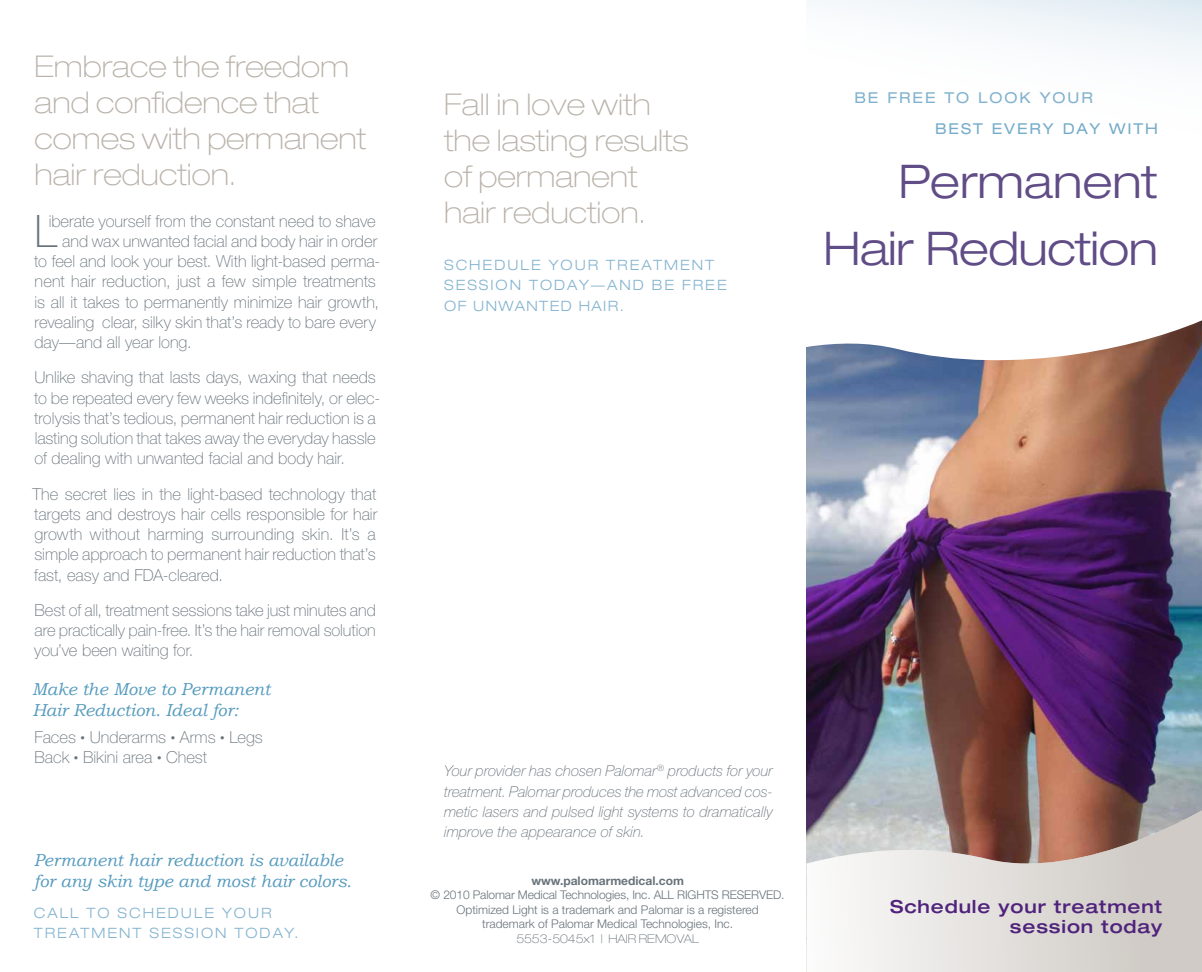
<style>
.page{position:relative;width:1202px;height:972px;background:#fff}
.page>*{position:absolute;margin:0;border:0;box-sizing:border-box;transform-origin:0 0}
.t1{font:300 expanded 46.5px/66.3px "Helvetica Neue";color:#604c86;text-align:right}
.t2{font:100 44.85px "Helvetica Neue";color:#68737a}
.t3{font:100 expanded 30px/36px "Helvetica Neue";color:#bab3ab}
.t4{font:500 expanded 18px/20.2px "Helvetica Neue";letter-spacing:.05em;color:#4f237c;text-align:right}
.t5{font:italic 17.25px/20.7px "Bookman Old Style";letter-spacing:-.005em;color:#569bbe}
.t6{font:100 16.5px/20.2px "Helvetica Neue";color:#68737a}
.t7{font:italic 100 15px/20.2px "Helvetica Neue";letter-spacing:.005em;color:#68737a;text-align:justify}
.t8{font:expanded 15px "Helvetica Neue";letter-spacing:.13em;color:#76acca}
.t9{font:expanded 15px "Helvetica Neue";letter-spacing:.13em;color:#81b2ce}
.t10{font:300 expanded 14.25px/20.2px "Helvetica Neue";letter-spacing:.14em;color:#85b4d0}
.t11{font:300 12px/14.4px "Helvetica Neue";color:#68737a;text-align:center}
.t12{font:100 expanded 12px "Helvetica Neue";color:#68737a}
.t13{font:700 12px "Helvetica Neue";color:#68737a}
.s1{font-size:9px}
</style>
<div class="page">
<img style="left:806px;top:414px;width:396px;height:393px">
<svg style="left:819px;top:0;width:383px;height:61px"></svg>
<svg style="left:806px;top:320px;width:396px;height:94px"></svg>
<svg style="left:806px;top:807px;width:396px;height:165px;background:#d1c7c3"></svg>
<h3 class="t3" style="left:34px;top:48px;width:333px">Embrace the freedom and confidence that comes with permanent hair reduction.</h3>
<h2 class="t2" style="left:35px;top:206px;width:24px">L</h2>
<p class="t6" style="left:49px;top:211px;width:328px">iberate yourself from the constant need to shave</p>
<p class="t6" style="left:62px;top:231px;width:317px">and wax unwanted facial and body hair in order</p>
<p class="t6" style="left:34px;top:251px;width:347px">to feel and look your best. With light-based perma-</p>
<p class="t6" style="left:35px;top:271px;width:343px">nent hair reduction, just a few simple treatments</p>
<p class="t6" style="left:34px;top:292px;width:346px">is all it takes to permanently minimize hair growth,</p>
<p class="t6" style="left:35px;top:312px;width:343px">revealing clear, silky skin that’s ready to bare every</p>
<p class="t6" style="left:34px;top:332px;width:159px">day—and all year long.</p>
<p class="t6" style="left:34px;top:367px;width:347px">Unlike shaving that lasts days, waxing that needs to be repeated every few weeks indefinitely, or elec&shy;trolysis that’s tedious, permanent hair reduction is a lasting solution that takes away the everyday hassle of dealing with unwanted facial and body hair.</p>
<p class="t6" style="left:32px;top:484px;width:346px;text-align:justify">The secret lies in the light-based technology that targets and destroys hair cells responsible for hair growth without harming surrounding skin. It’s a simple approach to permanent hair reduction that’s fast, easy and FDA-cleared.</p>
<p class="t6" style="left:34px;top:600px;width:343px;text-align:justify">Best of all, treatment sessions take just minutes and are practically pain-free. It’s the hair removal solution you’ve been waiting for.</p>
<p class="t5" style="left:32px;top:679px;width:239px">Make the Move to Permanent<br>Hair Reduction. Ideal for:</p>
<p class="t6" style="left:35px;top:727px;width:230px">Faces <span class="s1">•</span> Underarms <span class="s1">•</span> Arms <span class="s1">•</span> Legs<br>Back <span class="s1">•</span> Bikini area <span class="s1">•</span> Chest</p>
<p class="t5" style="left:34px;top:850px;width:319px">Permanent hair reduction is available for any skin type and most hair colors.</p>
<p class="t10" style="left:34px;top:903px;width:266px">CALL TO S CHEDULE YOUR<br>TREATMENT SESSION TODAY.</p>
<h3 class="t3" style="left:444px;top:86px;width:246px">Fall in love with the lasting results of permanent hair reduction.</h3>
<p class="t10" style="left:444px;top:255px;width:284px">SCHEDULE YOUR TREATMENT<br>SESSION TODAY—AND BE FREE<br>OF UNWANTED HAIR.</p>
<p class="t9" style="left:854px;top:89px;width:240px">BE FREE TO LOOK YOUR</p>
<p class="t8" style="left:935px;top:120px;width:224px">BEST EVERY DAY WITH</p>
<h1 class="t1" style="left:823px;top:148px;width:336px">PERMANENT<br>HAIR REDUCTION</h1>
<p class="t7" style="left:444px;top:761px;width:330px">Your provider has chosen Palomar<sup>®</sup> products for your treatment. Palomar produces the most advanced cos&shy;metic lasers and pulsed light systems to dramatically improve the appearance of skin.</p>
<p class="t13" style="left:531px;top:873px;width:154px">www.palomarmedical.com</p>
<p class="t11" style="left:430px;top:888px;width:355px">© 2010 Palomar Medical Technologies, Inc. ALL RIGHTS RESERVED.<br>Optimized Light is a trademark and Palomar is a registered trademark of Palomar Medical Technologies, Inc.</p>
<p class="t12" style="left:516px;top:931px;width:184px">5553-5045x1 | HaiR removal</p>
<p class="t4" style="left:890px;top:896px;width:273px">Schedule your treatment session today</p>
</div>
